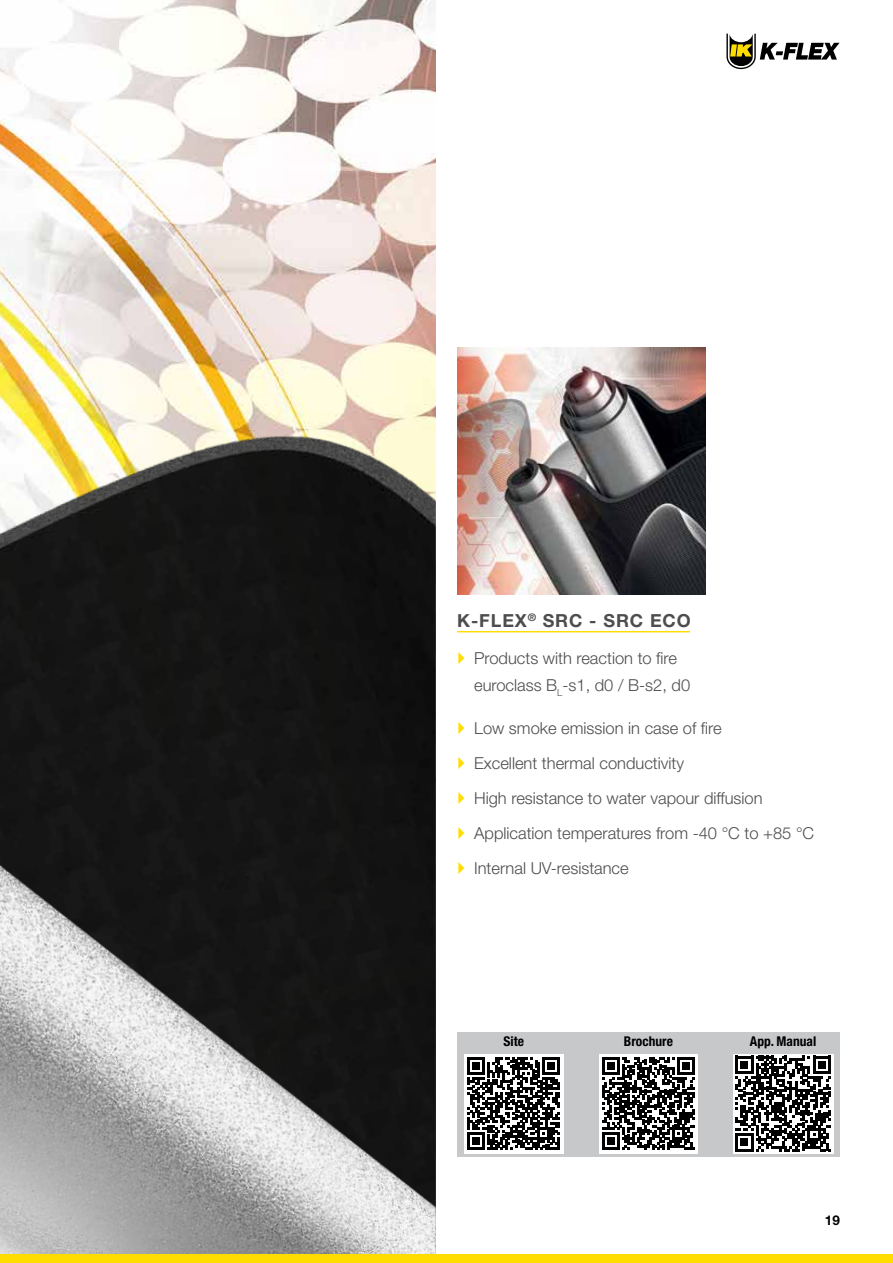
<style>
.page{position:relative;width:893px;height:1263px;background:#fff}
.page>*{position:absolute;margin:0;border:0;box-sizing:border-box;transform-origin:0 0}
.t1{font:700 18px "Helvetica Neue LT Std";letter-spacing:.05em;color:#4d4d4f}
.t2{font:300 16.5px/35.1px "Helvetica Neue LT Std";color:#4d4d4f}
.t3{font:700 condensed 13.5px "Helvetica Neue LT Std";color:#000}
.t4{font:700 13.5px "Helvetica Neue LT Std";color:#000}
</style>
<div class="page">
<div style="left:457px;top:1032px;width:383px;height:125px;background:#c7c8ca"></div>
<img style="left:0;top:0;width:436px;height:78px">
<img style="left:0;top:78px;width:436px;height:357px">
<img style="left:0;top:435px;width:436px;height:819px">
<img style="left:0;top:814px;width:338px;height:440px">
<img style="left:457px;top:348px;width:248px;height:246px">
<div style="left:733px;top:1054px;width:100px;height:99px;background:linear-gradient(to bottom,#fff,#fff)"></div>
<svg style="left:735px;top:1056px;width:96px;height:95px;background:#636363"></svg>
<div style="left:599px;top:1054px;width:99px;height:99px;background:#fff"></div>
<svg style="left:602px;top:1057px;width:93px;height:93px"></svg>
<hr style="left:457px;top:631px;width:233px;height:1px;background:#fd0">
<div style="left:464px;top:1054px;width:99px;height:99px;background:#fff"></div>
<svg style="left:468px;top:1057px;width:92px;height:93px"></svg>
<svg style="left:726px;top:34px;width:113px;height:35px"></svg>
<div style="left:0;top:1254px;width:893px;height:9px;background:#fd0"></div>
<p class="t1" style="left:457px;top:609px;width:235px">K-FLEX<sup>®</sup> SRC - SRC ECO</p>
<p class="t2" style="left:474px;top:644px;width:218px;line-height:27px">Products with reaction to fire euroclass B<sub>L</sub>-s1, d0 / B-s2, d0</p>
<p class="t2" style="left:474px;top:710px;width:342px">Low smoke emission in case of fire<br>Excellent thermal conductivity<br>High resistance to water vapour diffusion Application temperatures from -40 °C to +85 °C Internal UV-resistance</p>
<p class="t3" style="left:504px;top:1033px;width:22px">Site</p>
<p class="t3" style="left:624px;top:1033px;width:50px">Brochure</p>
<p class="t3" style="left:750px;top:1033px;width:68px">App. Manual</p>
<p class="t4" style="left:825px;top:1212px;width:17px">19</p>
</div>
